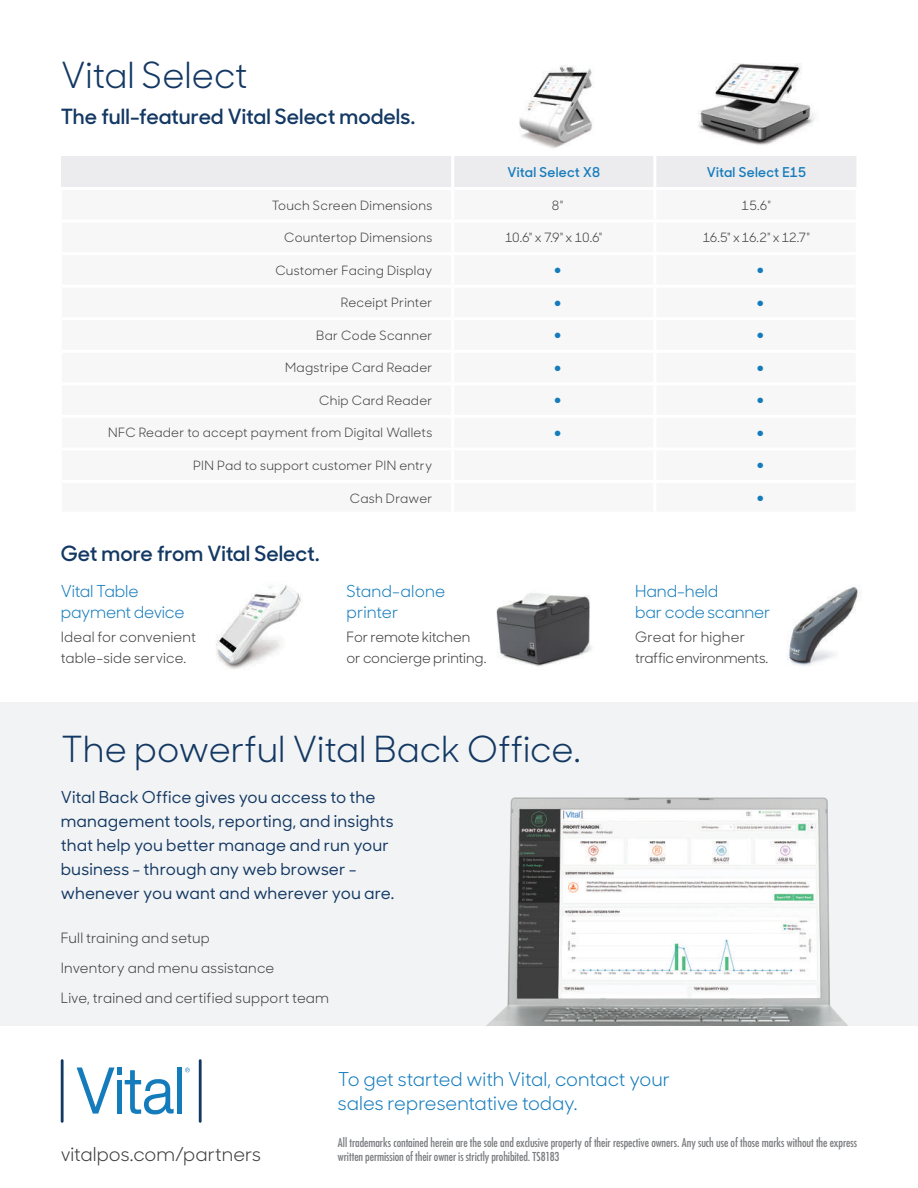
<style>
.page{position:relative;width:918px;height:1188px;background:#fff}
.page>*{position:absolute;margin:0;border:0;box-sizing:border-box;transform-origin:0 0}
.t1{font:36px "Sharp Sans No 1";color:#133863}
.t2{font:600 21px "Sharp Sans No 1";color:#133863}
.t3{font:19.2px/24px "Sharp Sans No 1";letter-spacing:-.005em;color:#157cbc}
.t4{font:19.2px "Sharp Sans No 1";color:#3e3e3f}
.t5{font:900 18px "Sharp Sans No 1";color:#157cbc}
.t6{font:500 16.5px/24px "Sharp Sans No 1";letter-spacing:.01em;color:#133863}
.t7{font:16.5px/21px "Sharp Sans No 1";letter-spacing:-.01em;color:#157cbc}
.t8{font:16.5px/21px "Sharp Sans No 1";letter-spacing:.01em;color:#157cbc}
.t9{font:14.25px/30px "Sharp Sans No 1";letter-spacing:.01em;color:#3e3e3f}
.t10{font:14.25px/21px "Sharp Sans No 1";letter-spacing:-.015em;color:#3e3e3f}
.t11{font:600 13.5px "Sharp Sans No 1";letter-spacing:.02em;color:#157cbc}
.t12{font:12.75px "Sharp Sans No 1";letter-spacing:.02em;color:#3e3e3f}
.t13{font:condensed 12px/13.5px "Futura";letter-spacing:-.005em;color:#7a7c7f}
</style>
<div class="page">
<div style="left:61px;top:156px;width:795px;height:31px;background:#ececee"></div>
<hr style="left:653px;top:156px;width:3px;height:31px;background:#fff">
<hr style="left:451px;top:156px;width:3px;height:33px;background:#fff">
<img style="left:519px;top:65px;width:74px;height:83px">
<img style="left:698px;top:64px;width:116px;height:81px">
<div style="left:0;top:702px;width:918px;height:324px;background:#f2f3f4"></div>
<img style="left:486px;top:797px;width:362px;height:229px">
<svg style="left:77px;top:1068px;width:97px;height:46px"></svg>
<div style="left:177px;top:1068px;width:5px;height:46px;background:#157cbc"></div>
<hr style="left:61px;top:1059px;width:3px;height:64px;background:#133863">
<hr style="left:199px;top:1059px;width:3px;height:64px;background:#133863">
<svg style="left:185px;top:1068px;width:5px;height:4px"></svg>
<img style="left:216px;top:585px;width:85px;height:84px">
<img style="left:496px;top:593px;width:96px;height:74px">
<img style="left:787px;top:586px;width:75px;height:80px">
<h1 class="t1" style="left:61px;top:46px;width:188px">Vital Select</h1>
<h2 class="t2" style="left:61px;top:100px;width:356px">The full-featured Vital Select models.</h2>
<p class="t11" style="left:507px;top:162px;width:94px">Vital Select X8</p>
<p class="t11" style="left:707px;top:162px;width:101px">Vital Select E15</p>
<p class="t12" style="left:272px;top:195px;width:162px">Touch Screen Dimensions</p>
<p class="t12" style="left:552px;top:195px;width:13px">8"</p>
<p class="t12" style="left:742px;top:195px;width:31px">15.6"</p>
<p class="t12" style="left:284px;top:227px;width:150px">Countertop Dimensions</p>
<p class="t12" style="left:505px;top:227px;width:99px">10.6" x 7.9" x 10.6"</p>
<p class="t12" style="left:703px;top:227px;width:109px">16.5" x 16.2" x 12.7"</p>
<p class="t12" style="left:276px;top:260px;width:158px">Customer Facing Display</p>
<h3 class="t5" style="left:555px;top:256px;width:7px">•</h3>
<h3 class="t5" style="left:757px;top:256px;width:7px">•</h3>
<p class="t12" style="left:341px;top:293px;width:93px">Receipt Printer</p>
<h3 class="t5" style="left:555px;top:288px;width:7px">•</h3>
<h3 class="t5" style="left:757px;top:288px;width:7px">•</h3>
<p class="t12" style="left:316px;top:325px;width:118px">Bar Code Scanner</p>
<h3 class="t5" style="left:555px;top:321px;width:7px">•</h3>
<h3 class="t5" style="left:757px;top:321px;width:7px">•</h3>
<p class="t12" style="left:285px;top:358px;width:149px">Magstripe Card Reader</p>
<h3 class="t5" style="left:555px;top:353px;width:7px">•</h3>
<h3 class="t5" style="left:757px;top:353px;width:7px">•</h3>
<p class="t12" style="left:319px;top:390px;width:115px">Chip Card Reader</p>
<h3 class="t5" style="left:555px;top:386px;width:7px">•</h3>
<h3 class="t5" style="left:757px;top:386px;width:7px">•</h3>
<p class="t12" style="left:108px;top:423px;width:326px">NFC Reader to accept payment from Digital Wallets</p>
<h3 class="t5" style="left:555px;top:418px;width:7px">•</h3>
<h3 class="t5" style="left:757px;top:418px;width:7px">•</h3>
<p class="t12" style="left:193px;top:455px;width:241px">PIN Pad to support customer PIN entry</p>
<h3 class="t5" style="left:757px;top:451px;width:7px">•</h3>
<p class="t12" style="left:350px;top:488px;width:84px">Cash Drawer</p>
<h3 class="t5" style="left:757px;top:483px;width:7px">•</h3>
<h2 class="t2" style="left:61px;top:538px;width:260px">Get more from Vital Select.</h2>
<p class="t7" style="left:61px;top:580px;width:125px">Vital Table payment device</p>
<p class="t9" style="left:61px;top:626px;width:137px;line-height:21px">Ideal for convenient table-side service.</p>
<p class="t8" style="left:346px;top:580px;width:100px">Stand-alone printer</p>
<p class="t9" style="left:346px;top:626px;width:142px;line-height:21px">For remote kitchen or concierge printing.</p>
<h1 class="t1" style="left:61px;top:720px;width:521px">The powerful Vital Back Office.</h1>
<p class="t6" style="left:61px;top:785px;width:335px">Vital Back Office gives you access to the management tools, reporting, and insights that help you better manage and run your business - through any web browser - whenever you want and wherever you are.</p>
<p class="t9" style="left:61px;top:921px;width:270px">Full training and setup<br>Inventory and menu assistance<br>Live, trained and certified support team</p>
<p class="t7" style="left:635px;top:580px;width:137px">Hand-held<br>bar code scanner</p>
<p class="t10" style="left:635px;top:626px;width:135px">Great for higher traffic environments.</p>
<h3 class="t4" style="left:61px;top:1139px;width:202px">vitalpos.com/partners</h3>
<h3 class="t3" style="left:338px;top:1066px;width:334px">To get started with Vital, contact your sales representative today.</h3>
<p class="t13" style="left:338px;top:1136px;width:521px">All trademarks contained herein are the sole and exclusive property of their respective owners. Any such use of those marks without the express written permission of their owner is strictly prohibited. TS8183</p>
</div>
